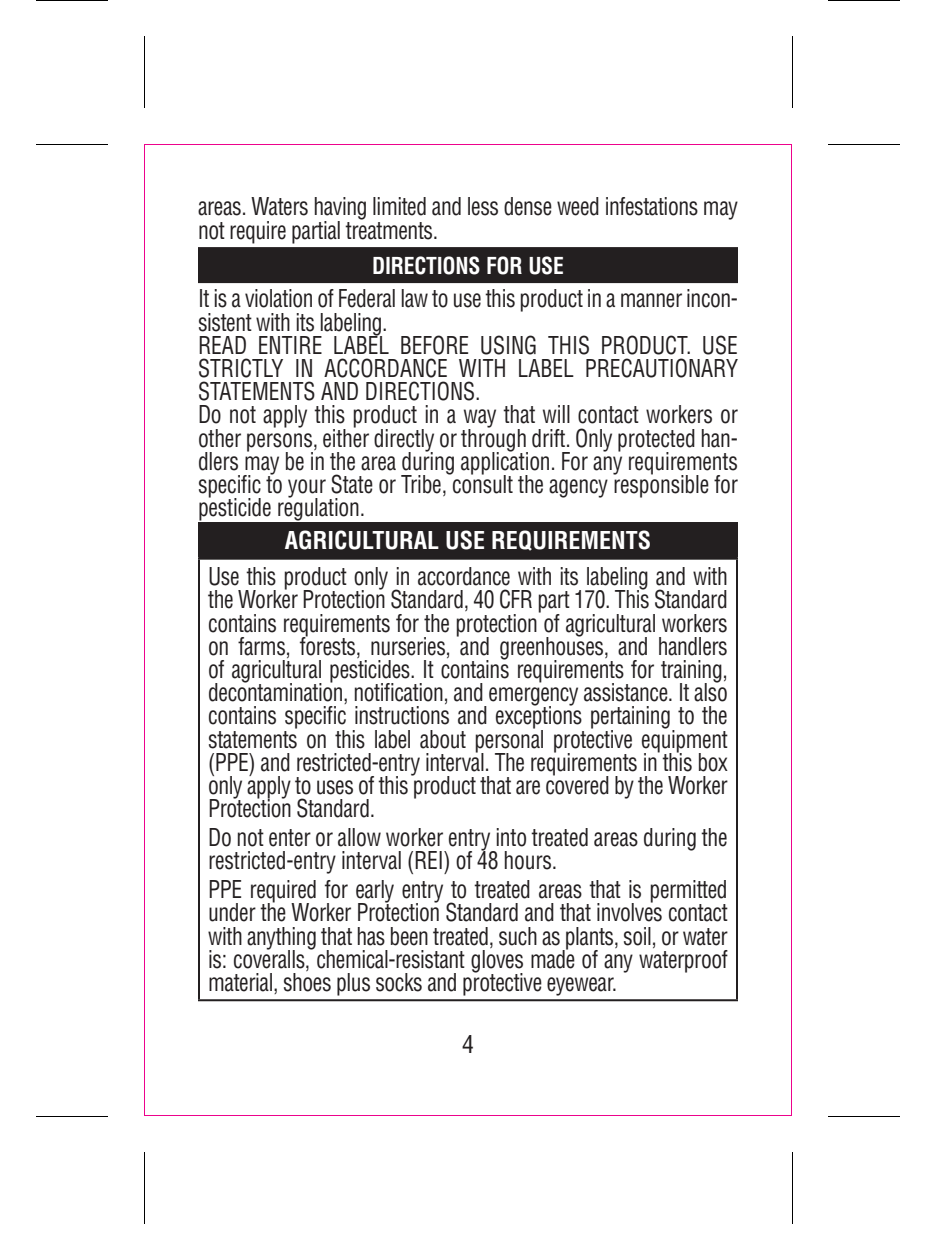
<style>
.page{position:relative;width:936px;height:1260px;background:#fff}
.page>*{position:absolute;margin:0;border:0;box-sizing:border-box;transform-origin:0 0}
.body_text_-_end{font:condensed 24px/23.2px "Helvetica LT Std";letter-spacing:-.02em;color:#231f20;scale:.9 1}
.body_text{font:condensed 24px/23.2px "Helvetica LT Std";letter-spacing:-.02em;color:#231f20;text-align:justify;scale:.9 1}
.body_text_-_end-2{font:700 condensed 24px "Helvetica LT Std";color:#fff}
.body_text-2{font:condensed 24px "Helvetica LT Std";letter-spacing:-.02em;color:#231f20}
.HEADING{font:700 condensed 22.8px "Helvetica LT Std";letter-spacing:-.01em;color:#fff;scale:.95 1}
</style>
<div class="page">
<hr style="left:36px;top:144px;width:72px;height:1px;background:#000">
<hr style="left:36px;top:0;width:72px;height:1px;background:#000">
<hr style="left:36px;top:1116px;width:72px;height:1px;background:#000">
<hr style="left:828px;top:144px;width:72px;height:1px;background:#000">
<hr style="left:828px;top:0;width:72px;height:1px;background:#000">
<hr style="left:828px;top:1116px;width:72px;height:1px;background:#000">
<hr style="left:144px;top:36px;width:1px;height:72px;background:#000">
<hr style="left:144px;top:1152px;width:1px;height:72px;background:#000">
<hr style="left:792px;top:36px;width:1px;height:72px;background:#000">
<hr style="left:792px;top:1152px;width:1px;height:72px;background:#000">
<div style="left:198px;top:247px;width:540px;height:36px;background:#231f20"></div>
<div style="left:199px;top:523px;width:538px;height:36px;background:#231f20"></div>
<hr style="left:198px;top:522px;width:540px;height:2px;background:#231f20">
<hr style="left:198px;top:524px;width:2px;height:34px;background:#231f20">
<hr style="left:736px;top:524px;width:2px;height:34px;background:#231f20">
<hr style="left:198px;top:558px;width:540px;height:2px;background:#231f20">
<hr style="left:198px;top:560px;width:2px;height:439px;background:#231f20">
<hr style="left:736px;top:560px;width:2px;height:439px;background:#231f20">
<hr style="left:198px;top:999px;width:540px;height:2px;background:#231f20">
<p class="body_text_-_end" style="left:198px;top:194px;width:602px">areas. Waters having limited and less dense weed infestations may not require partial treatments.</p>
<p class="HEADING" style="left:372px;top:251px;width:203px">DIRECTIONS FOR USE</p>
<p class="body_text_-_end" style="left:198px;top:287px;width:601px">It is a violation of Federal law to use this product in a manner incon&shy;sistent with its labeling.</p>
<p class="body_text_-_end" style="left:198px;top:333px;width:602px;text-align:justify">READ ENTIRE LABEL BEFORE USING THIS PRODUCT. USE STRICTLY IN ACCORDANCE WITH LABEL PRECAUTIONARY STATEMENTS AND DIRECTIONS.</p>
<p class="body_text_-_end" style="left:198px;top:403px;width:602px;text-align:justify">Do not apply this product in a way that will contact workers or other persons, either directly or through drift. Only protected han&shy;dlers may be in the area during application. For any requirements specific to your State or Tribe, consult the agency responsible for pesticide regulation.</p>
<p class="body_text_-_end-2" style="left:285px;top:526px;width:368px">AGRICULTURAL USE REQUIREMENTS</p>
<p class="body_text" style="left:208px;top:565px;width:579px">Use this product only in accordance with its labeling and with the Worker Protection Standard, 40 CFR part 170. This Standard contains requirements for the protection of agricultural workers on farms, forests, nurseries, and greenhouses, and handlers of agricultural pesticides. It contains requirements for training, decontamination, notification, and emergency assistance. It also contains specific instructions and exceptions pertaining to the statements on this label about personal protective equipment (PPE) and restricted-entry interval. The requirements in this box only apply to uses of this product that are covered by the Worker Protection Standard.</p>
<p class="body_text_-_end" style="left:208px;top:826px;width:579px">Do not enter or allow worker entry into treated areas during the restricted-entry interval (REI) of 48 hours.</p>
<p class="body_text_-_end" style="left:208px;top:878px;width:579px;text-align:justify">PPE required for early entry to treated areas that is permitted under the Worker Protection Standard and that involves contact with anything that has been treated, such as plants, soil, or water is: coveralls, chemical-resistant gloves made of any waterproof material, shoes plus socks and protective eyewear.</p>
<p class="body_text-2" style="left:462px;top:1029px;width:13px">4</p>
</div>
